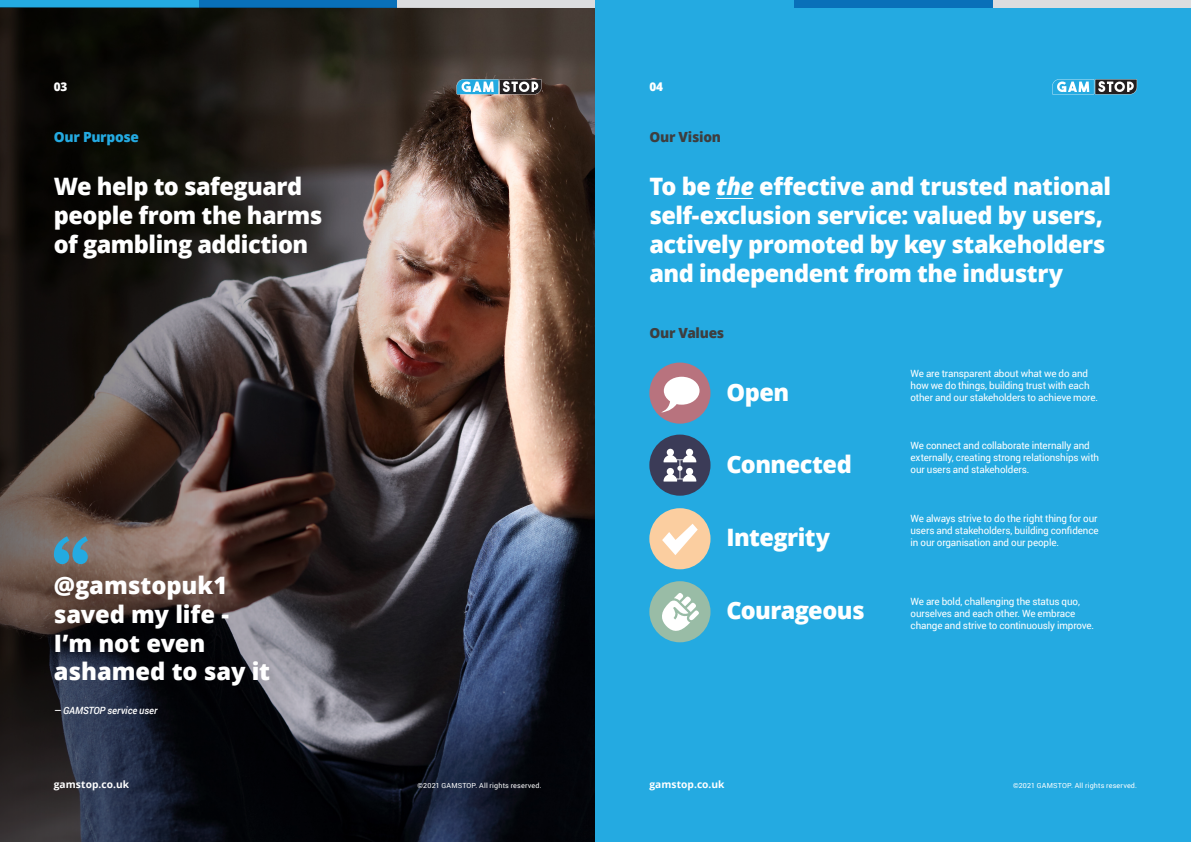
<style>
.page{position:relative;width:1191px;height:842px;background:#fff}
.page>*{position:absolute;margin:0;border:0;box-sizing:border-box;transform-origin:0 0}
.t1{font:800 24px/28.8px "Open Sans";letter-spacing:-.02em;color:#fff}
.t2{font:800 24px "Open Sans";color:#fff}
.t3{font:800 14px "Open Sans";letter-spacing:-.02em;color:#3e3e3f}
.t4{font:800 14px "Open Sans";letter-spacing:-.02em;color:#24aae1}
.t5{font:800 12px "Open Sans";color:#fff}
.t6{font:10px/12px "Roboto";letter-spacing:-.01em;color:#fff}
.t7{font:700 10px "Open Sans";color:#fff}
.t8{font:italic 500 10px "Roboto";letter-spacing:-.005em;color:#fff}
.t9{font:7px "Roboto";letter-spacing:.02em;color:#fff}
.s1{font-style:italic}
</style>
<div class="page">
<div style="left:397px;top:0;width:198px;height:9px;background:#dcdddf"></div>
<div style="left:198px;top:0;width:199px;height:9px;background:#0970b9"></div>
<div style="left:0;top:0;width:198px;height:9px;background:#24aae1"></div>
<div style="left:992px;top:0;width:199px;height:9px;background:#dcdddf"></div>
<div style="left:794px;top:0;width:198px;height:9px;background:#0970b9"></div>
<div style="left:595px;top:0;width:199px;height:9px;background:#24aae1"></div>
<img style="left:470px;top:9px;width:125px;height:833px">
<svg style="left:0;top:8px;width:470px;height:834px;background:#372f2f"></svg>
<div style="left:595px;top:9px;width:596px;height:833px;background:#24aae1"></div>
<div style="left:649px;top:363px;width:61px;height:61px;background:#b8737e;border-radius:50%"></div>
<div style="left:649px;top:435px;width:61px;height:61px;background:#3b3b57;border-radius:50%"></div>
<div style="left:649px;top:508px;width:61px;height:61px;background:#fbcea0;border-radius:50%"></div>
<div style="left:649px;top:581px;width:61px;height:61px;background:#99bca6;border-radius:50%"></div>
<svg style="left:661px;top:377px;width:38px;height:36px"></svg>
<svg style="left:663px;top:449px;width:33px;height:33px"></svg>
<svg style="left:662px;top:524px;width:35px;height:31px"></svg>
<svg style="left:662px;top:593px;width:37px;height:38px"></svg>
<svg style="left:54px;top:536px;width:34px;height:28px"></svg>
<hr style="left:716px;top:198px;width:37px;height:1px;background:#fff">
<svg style="left:1052px;top:79px;width:85px;height:15px"></svg>
<svg style="left:456px;top:79px;width:85px;height:15px"></svg>
<p class="t5" style="left:54px;top:78px;width:15px">03</p>
<p class="t5" style="left:649px;top:78px;width:15px">04</p>
<p class="t4" style="left:54px;top:126px;width:87px">Our Purpose</p>
<p class="t1" style="left:54px;top:171px;width:270px">We help to safeguard people from the harms of gambling addiction</p>
<p class="t2" style="left:54px;top:567px;width:175px">@gamstopuk1</p>
<p class="t1" style="left:54px;top:598px;width:218px">saved my life -<br>I’m not even ashamed to say it</p>
<p class="t8" style="left:54px;top:703px;width:105px">― GAMSTOP service user</p>
<p class="t7" style="left:54px;top:777px;width:77px">gamstop.co.uk</p>
<p class="t9" style="left:417px;top:781px;width:126px">©2021 GAMSTOP. All rights reserved.</p>
<p class="t3" style="left:649px;top:126px;width:73px">Our Vision</p>
<p class="t1" style="left:649px;top:171px;width:463px">To be <span class="s1">the</span> effective and trusted national self-exclusion service: valued by users, actively promoted by key stakeholders and independent from the industry</p>
<p class="t3" style="left:649px;top:322px;width:76px">Our Values</p>
<p class="t1" style="left:726px;top:376px;width:64px">Open</p>
<p class="t1" style="left:726px;top:448px;width:127px">Connected</p>
<p class="t1" style="left:726px;top:522px;width:105px">Integrity</p>
<p class="t6" style="left:910px;top:367px;width:189px">We are transparent about what we do and how we do things, building trust with each other and our stakeholders to achieve more.</p>
<p class="t6" style="left:910px;top:439px;width:190px">We connect and collaborate internally and externally, creating strong relationships with our users and stakeholders.</p>
<p class="t6" style="left:910px;top:512px;width:190px;text-align:justify">We always strive to do the right thing for our users and stakeholders, building confidence in our organisation and our people.</p>
<p class="t1" style="left:726px;top:595px;width:140px">Courageous</p>
<p class="t6" style="left:910px;top:595px;width:185px">We are bold, challenging the status quo, ourselves and each other. We embrace change and strive to continuously improve.</p>
<p class="t7" style="left:649px;top:777px;width:77px">gamstop.co.uk</p>
<p class="t9" style="left:1013px;top:781px;width:126px">©2021 GAMSTOP. All rights reserved.</p>
</div>
